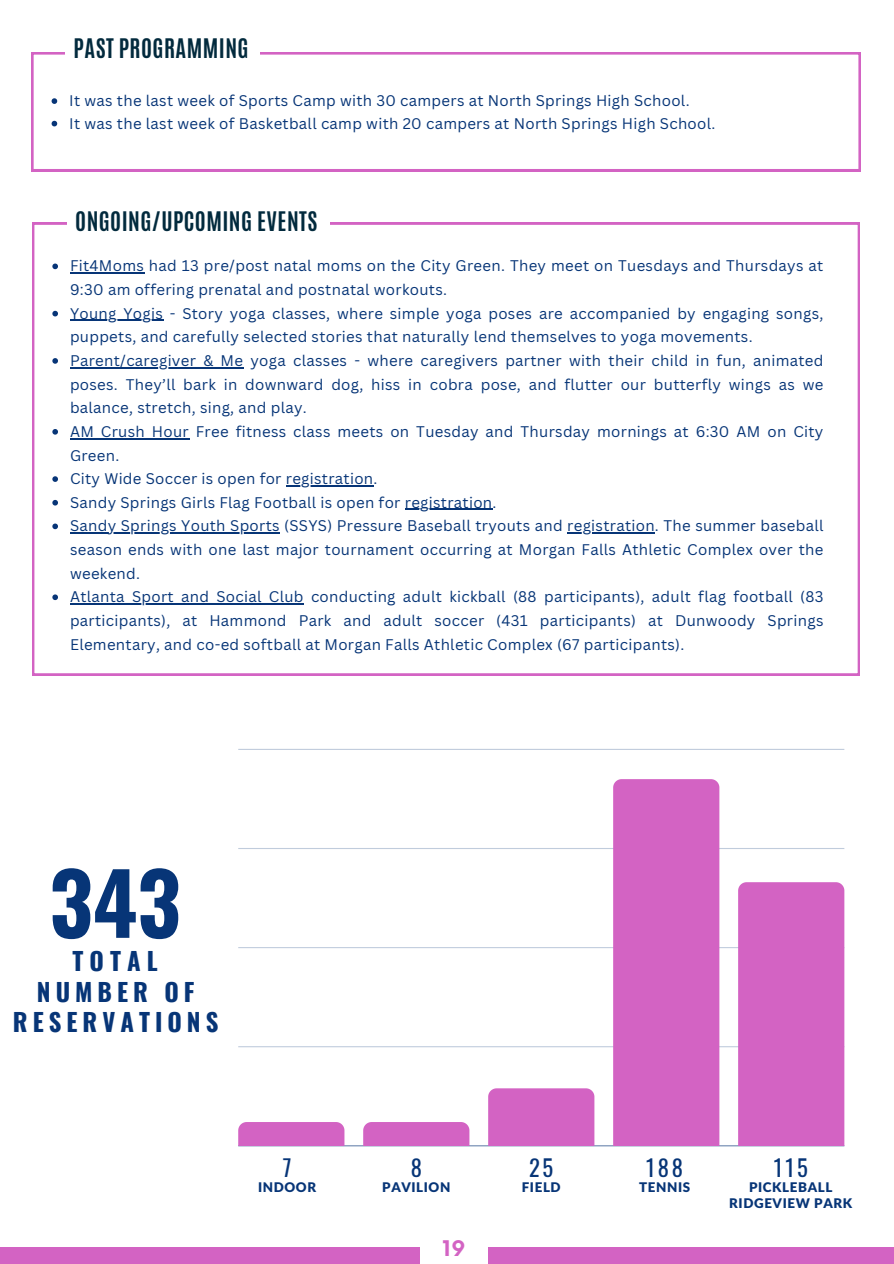
<style>
.page{position:relative;width:894px;height:1264px;background:#fff}
.page>*{position:absolute;margin:0;border:0;box-sizing:border-box;transform-origin:0 0}
.t1{font:700 84.6px "Oswald";color:#073577}
.t2{font:700 24.6px/30.3px "Oswald";letter-spacing:.205em;color:#073577;text-align:center}
.t3{font:700 22.5px "Antonio";letter-spacing:.02em;color:#022a3d}
.t4{font:22.5px "Oswald";letter-spacing:.12em;color:#073577}
.t5{font:700 21px "Now";color:#d363c3}
.t6{font:15px/23.7px "Canva Sans";letter-spacing:.02em;color:#073577}
.t7{font:900 13.35px "Lato Latin";letter-spacing:.045em;color:#073577}
</style>
<div class="page">
<div style="left:0;top:1247px;width:893px;height:16px;background:#d363c3"></div>
<div style="left:420px;top:1229px;width:67px;height:34px;background:#fff"></div>
<svg style="left:32px;top:222px;width:827px;height:453px"></svg>
<svg style="left:67px;top:222px;width:262px;height:36px"></svg>
<hr style="left:238px;top:1145px;width:606px;height:1px;background:#073577;opacity:.6">
<hr style="left:238px;top:1046px;width:606px;height:1px;background:#cad4e2">
<hr style="left:238px;top:947px;width:606px;height:1px;background:#c4cfdf">
<hr style="left:238px;top:848px;width:606px;height:1px;background:#c0ccdc">
<hr style="left:238px;top:748px;width:606px;height:2px;background:#073577;opacity:.25">
<div style="left:238px;top:1122px;width:106px;height:23px;background:#d363c3"></div>
<div style="left:363px;top:1122px;width:106px;height:23px;background:#d363c3"></div>
<div style="left:488px;top:1088px;width:106px;height:57px;background:#d363c3"></div>
<div style="left:613px;top:779px;width:106px;height:366px;background:#d363c3"></div>
<div style="left:738px;top:882px;width:106px;height:263px;background:#d363c3"></div>
<svg style="left:52px;top:263px;width:6px;height:6px"></svg>
<hr style="left:70px;top:272px;width:74px;height:2px;background:#073577">
<svg style="left:52px;top:311px;width:6px;height:5px"></svg>
<hr style="left:70px;top:320px;width:93px;height:1px;background:#073577">
<svg style="left:52px;top:358px;width:6px;height:6px"></svg>
<hr style="left:70px;top:367px;width:173px;height:1px;background:#073577">
<svg style="left:52px;top:429px;width:6px;height:5px"></svg>
<hr style="left:70px;top:438px;width:119px;height:1px;background:#073577">
<svg style="left:52px;top:476px;width:6px;height:6px"></svg>
<hr style="left:286px;top:485px;width:87px;height:1px;background:#073577">
<svg style="left:52px;top:500px;width:6px;height:5px"></svg>
<hr style="left:404px;top:509px;width:88px;height:1px;background:#073577">
<svg style="left:52px;top:523px;width:6px;height:6px"></svg>
<hr style="left:70px;top:532px;width:210px;height:1px;background:#073577">
<hr style="left:567px;top:532px;width:87px;height:1px;background:#073577">
<svg style="left:52px;top:594px;width:6px;height:6px"></svg>
<hr style="left:70px;top:603px;width:234px;height:1px;background:#073577">
<svg style="left:31px;top:52px;width:829px;height:119px"></svg>
<svg style="left:66px;top:52px;width:193px;height:26px"></svg>
<svg style="left:52px;top:98px;width:5px;height:6px"></svg>
<svg style="left:52px;top:121px;width:5px;height:5px"></svg>
<h1 class="t3" style="left:74px;top:33px;width:176px">PAST PROGRAMMING</h1>
<p class="t6" style="left:69px;top:89px;width:647px;line-height:22.5px">It was the last week of Sports Camp with 30 campers at North Springs High School.<br>It was the last week of Basketball camp with 20 campers at North Springs High School.</p>
<p class="t3" style="left:75px;top:205px;width:243px">ONGOING/UPCOMING EVENTS</p>
<p class="t6" style="left:70px;top:254px;width:754px">Fit4Moms had 13 pre/post natal moms on the City Green. They meet on Tuesdays and Thursdays at<br>9:30 am offering prenatal and postnatal workouts.</p>
<h2 class="t6" style="left:70px;top:301px;width:754px">Young Yogis - Story yoga classes, where simple yoga poses are accompanied by engaging songs, puppets, and carefully selected stories that naturally lend themselves to yoga movements.</h2>
<p class="t6" style="left:70px;top:348px;width:754px;text-align:justify">Parent/caregiver &amp; Me yoga classes - where caregivers partner with their child in fun, animated poses. They’ll bark in downward dog, hiss in cobra pose, and flutter our butterfly wings as we balance, stretch, sing, and play.</p>
<p class="t6" style="left:70px;top:419px;width:754px">AM Crush Hour Free fitness class meets on Tuesday and Thursday mornings at 6:30 AM on City<br>Green.</p>
<p class="t6" style="left:70px;top:466px;width:309px">City Wide Soccer is open for registration.</p>
<p class="t6" style="left:70px;top:490px;width:428px">Sandy Springs Girls Flag Football is open for registration.</p>
<p class="t6" style="left:70px;top:514px;width:754px">Sandy Springs Youth Sports (SSYS) Pressure Baseball tryouts and registration. The summer baseball</p>
<p class="t6" style="left:70px;top:537px;width:754px">season ends with one last major tournament occurring at Morgan Falls Athletic Complex over the weekend.<br>Atlanta Sport and Social Club conducting adult kickball (88 participants), adult flag football (83</p>
<p class="t6" style="left:70px;top:608px;width:754px">participants), at Hammond Park and adult soccer (431 participants) at Dunwoody Springs<br>Elementary, and co-ed softball at Morgan Falls Athletic Complex (67 participants).</p>
<p class="t1" style="left:49px;top:836px;width:133px">343</p>
<h2 class="t2" style="left:13px;top:945px;width:207px">TOTAL<br>NUMBER OF<br>RESERVATIONS</h2>
<p class="t4" style="left:283px;top:1149px;width:10px">7</p>
<p class="t7" style="left:258px;top:1181px;width:60px">INDOOR</p>
<p class="t4" style="left:410px;top:1149px;width:13px">8</p>
<p class="t7" style="left:382px;top:1181px;width:70px">PAVILION</p>
<h2 class="t5" style="left:442px;top:1237px;width:24px">19</h2>
<p class="t4" style="left:529px;top:1149px;width:26px">25</p>
<p class="t7" style="left:521px;top:1181px;width:40px">FIELD</p>
<h3 class="t4" style="left:646px;top:1149px;width:38px">188</h3>
<p class="t4" style="left:773px;top:1149px;width:35px">115</p>
<p class="t7" style="left:748px;top:1181px;width:85px">PICKLEBALL</p>
<p class="t7" style="left:729px;top:1196px;width:124px">RIDGEVIEW PARK</p>
<h3 class="t7" style="left:639px;top:1181px;width:53px">TENNIS</h3>
</div>
